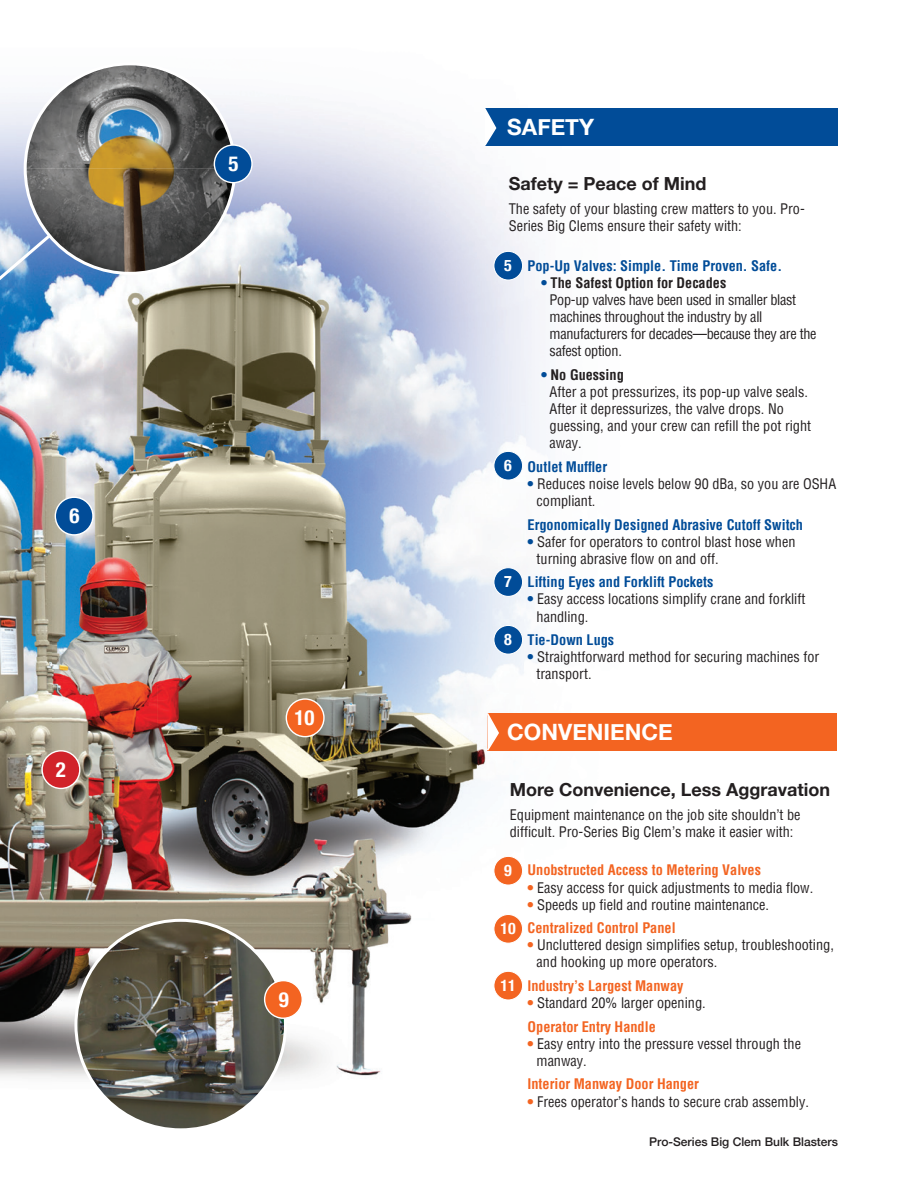
<style>
.page{position:relative;width:918px;height:1188px;background:#fff}
.page>*{position:absolute;margin:0;border:0;box-sizing:border-box;transform-origin:0 0}
.t1{font:700 22.5px "Helvetica Neue";color:#fff}
.t2{font:700 condensed 20.85px "Helvetica Neue";color:#fff}
.t3{font:700 18px "Helvetica Neue";color:#231f20}
.t4{font:700 condensed 15.9px "Helvetica Neue";color:#fff}
.t5{font:condensed 14.25px/17.1px "Helvetica";color:#231f20}
.t6{font:condensed 14.25px/17.1px "Helvetica";letter-spacing:-.02em;color:#231f20}
.t7{font:700 condensed 14.25px "Helvetica";color:#014c98}
.t8{font:700 condensed 14.25px "Helvetica";color:#f36421}
.t9{font:500 12px "Helvetica Neue";color:#231f20}
.s1{font-weight:700;color:#014c98}
.s2{font-weight:700}
.s3{font-weight:700;color:#f36421}
</style>
<div class="page">
<img style="left:0;top:103px;width:52px;height:975px">
<img style="left:210px;top:103px;width:473px;height:974px">
<img style="left:52px;top:273px;width:52px;height:805px">
<img style="left:158px;top:273px;width:52px;height:650px">
<img style="left:104px;top:273px;width:54px;height:676px">
<div style="left:494px;top:251px;width:29px;height:29px;background:#014c98;border-radius:50%"></div>
<div style="left:493px;top:251px;width:30px;height:30px;border:1px solid #fff;border-radius:50%"></div>
<div style="left:494px;top:451px;width:29px;height:29px;background:#014c98;border-radius:50%"></div>
<div style="left:493px;top:451px;width:30px;height:30px;border:1px solid #fff;border-radius:50%"></div>
<div style="left:494px;top:568px;width:29px;height:28px;background:#014c98;border-radius:50%"></div>
<div style="left:493px;top:567px;width:30px;height:30px;border:1px solid #fff;border-radius:50%"></div>
<div style="left:494px;top:625px;width:29px;height:29px;background:#014c98;border-radius:50%"></div>
<div style="left:493px;top:625px;width:30px;height:30px;border:1px solid #fff;border-radius:50%"></div>
<div style="left:494px;top:914px;width:29px;height:29px;background:#f36421;border-radius:50%"></div>
<div style="left:493px;top:914px;width:30px;height:30px;border:1px solid #fff;border-radius:50%"></div>
<div style="left:494px;top:856px;width:29px;height:29px;background:#f36421;border-radius:50%"></div>
<div style="left:493px;top:856px;width:30px;height:30px;border:1px solid #fff;border-radius:50%"></div>
<div style="left:494px;top:971px;width:29px;height:29px;background:#f36421;border-radius:50%"></div>
<div style="left:493px;top:971px;width:30px;height:30px;border:1px solid #fff;border-radius:50%"></div>
<div style="left:485px;top:108px;width:353px;height:38px;background:#014c98"></div>
<svg style="left:483px;top:106px;width:15px;height:41px"></svg>
<div style="left:488px;top:713px;width:349px;height:37px;background:#f36421"></div>
<svg style="left:485px;top:711px;width:15px;height:41px"></svg>
<div style="left:55px;top:497px;width:38px;height:38px;background:#014c98;border-radius:50%"></div>
<div style="left:55px;top:497px;width:39px;height:39px;border:1px solid #fff;border-radius:50%"></div>
<div style="left:286px;top:699px;width:38px;height:38px;background:#f36421;border-radius:50%"></div>
<div style="left:286px;top:698px;width:39px;height:39px;border:1px solid #fff;border-radius:50%"></div>
<div style="left:42px;top:751px;width:38px;height:37px;background:#d1232a;border-radius:50%"></div>
<div style="left:41px;top:750px;width:39px;height:39px;border:1px solid #fff;border-radius:50%"></div>
<img style="left:76px;top:920px;width:209px;height:210px;border-radius:105px">
<img style="left:25px;top:66px;width:210px;height:207px">
<div style="left:214px;top:145px;width:38px;height:38px;background:#014c98;border-radius:50%"></div>
<div style="left:214px;top:144px;width:39px;height:39px;border:1px solid #fff;border-radius:50%"></div>
<svg style="left:0;top:231px;width:54px;height:205px"></svg>
<div style="left:265px;top:981px;width:37px;height:37px;background:#f36421;border-radius:50%"></div>
<div style="left:264px;top:980px;width:39px;height:39px;border:1px solid #fff;border-radius:50%"></div>
<h2 class="t2" style="left:69px;top:498px;width:12px">6</h2>
<h2 class="t2" style="left:56px;top:752px;width:12px">2</h2>
<h2 class="t2" style="left:228px;top:146px;width:12px">5</h2>
<h2 class="t2" style="left:295px;top:700px;width:22px">10</h2>
<h2 class="t2" style="left:279px;top:982px;width:12px">9</h2>
<h1 class="t1" style="left:507px;top:109px;width:88px">SAFETY</h1>
<p class="t3" style="left:509px;top:170px;width:199px">Safety = Peace of Mind</p>
<p class="t5" style="left:509px;top:200px;width:298px">The safety of your blasting crew matters to you. Pro-<br>Series Big Clems ensure their safety with:</p>
<p class="t4" style="left:504px;top:252px;width:9px">5</p>
<p class="t4" style="left:504px;top:452px;width:9px">6</p>
<p class="t4" style="left:504px;top:569px;width:9px">7</p>
<p class="t4" style="left:504px;top:626px;width:9px">8</p>
<p class="t7" style="left:528px;top:256px;width:256px">Pop-Up Valves: Simple. Time Proven. Safe.</p>
<p class="t6" style="left:550px;top:274px;width:268px;text-indent:-9px"><span class="s1">•</span> <span class="s2">The Safest Option for Decades<br></span>Pop-up valves have been used in smaller blast machines throughout the industry by all manufacturers for decades—because they are the safest option.</p>
<p class="t5" style="left:550px;top:366px;width:263px;text-indent:-9px"><span class="s1">•</span> <span class="s2">No Guessing<br></span>After a pot pressurizes, its pop-up valve seals.<br>After it depressurizes, the valve drops. No guessing, and your crew can refill the pot right away.</p>
<p class="t7" style="left:528px;top:457px;width:81px">Outlet Muffler</p>
<p class="t5" style="left:537px;top:475px;width:301px;text-indent:-9px"><span class="s1">•</span> Reduces noise levels below 90 dBa, so you are OSHA compliant.</p>
<p class="t7" style="left:528px;top:515px;width:277px">Ergonomically Designed Abrasive Cutoff Switch</p>
<p class="t5" style="left:537px;top:533px;width:260px;text-indent:-9px"><span class="s1">•</span> Safer for operators to control blast hose when turning abrasive flow on and off.</p>
<p class="t7" style="left:528px;top:573px;width:188px">Lifting Eyes and Forklift Pockets</p>
<p class="t5" style="left:537px;top:591px;width:270px;text-indent:-9px"><span class="s1">•</span> Easy access locations simplify crane and forklift handling.</p>
<p class="t7" style="left:528px;top:631px;width:88px">Tie-Down Lugs</p>
<p class="t5" style="left:537px;top:648px;width:284px;text-indent:-9px"><span class="s1">•</span> Straightforward method for securing machines for transport.</p>
<h1 class="t1" style="left:507px;top:714px;width:167px">CONVENIENCE</h1>
<p class="t3" style="left:510px;top:775px;width:322px">More Convenience, Less Aggravation</p>
<p class="t5" style="left:510px;top:806px;width:292px">Equipment maintenance on the job site shouldn’t be difficult. Pro-Series Big Clem’s make it easier with:</p>
<p class="t4" style="left:504px;top:857px;width:9px">9</p>
<p class="t4" style="left:500px;top:915px;width:17px">10</p>
<p class="t4" style="left:500px;top:972px;width:17px">11</p>
<p class="t8" style="left:528px;top:861px;width:235px">Unobstructed Access to Metering Valves</p>
<p class="t5" style="left:528px;top:879px;width:287px"><span class="s3">•</span> Easy access for quick adjustments to media flow.</p>
<p class="t5" style="left:528px;top:892px;width:243px;line-height:23.5px"><span class="s3">•</span> Speeds up field and routine maintenance.<br><span class="s3">Centralized Control Panel</span></p>
<p class="t5" style="left:537px;top:936px;width:299px;text-indent:-9px"><span class="s3">•</span> Uncluttered design simplifies setup, troubleshooting, and hooking up more operators.</p>
<p class="t8" style="left:528px;top:976px;width:157px">Industry’s Largest Manway</p>
<p class="t5" style="left:528px;top:991px;width:180px;line-height:23.5px"><span class="s3">•</span> Standard 20% larger opening.<br><span class="s3">Operator Entry Handle</span></p>
<p class="t5" style="left:537px;top:1035px;width:266px;text-indent:-9px"><span class="s3">•</span> Easy entry into the pressure vessel through the manway.</p>
<p class="t8" style="left:528px;top:1075px;width:173px">Interior Manway Door Hanger</p>
<p class="t5" style="left:528px;top:1093px;width:283px"><span class="s3">•</span> Frees operator’s hands to secure crab assembly.</p>
<p class="t9" style="left:649px;top:1132px;width:190px">Pro-Series Big Clem Bulk Blasters</p>
</div>
